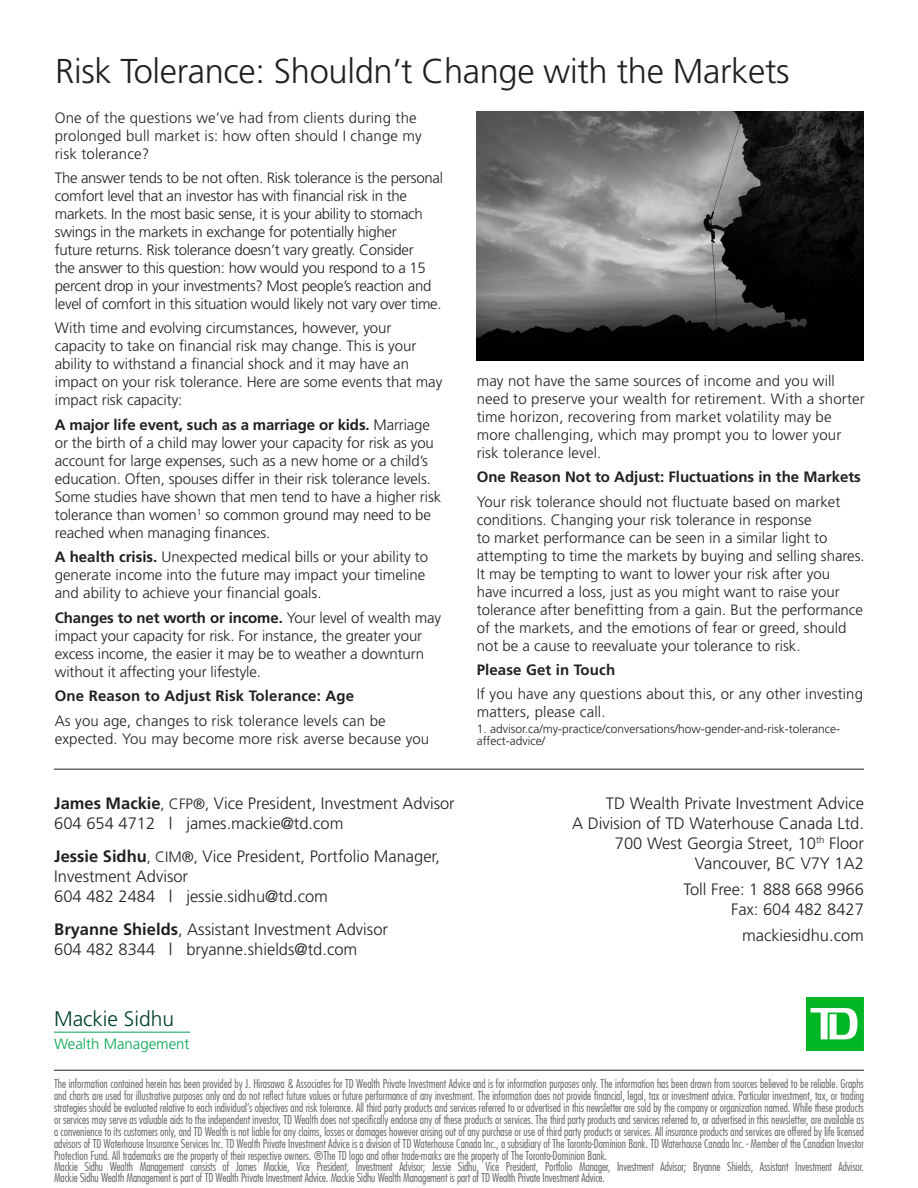
<style>
.page{position:relative;width:918px;height:1188px;background:#fff}
.page>*{position:absolute;margin:0;border:0;box-sizing:border-box;transform-origin:0 0}
.headline{font:300 34.5px "Frutiger";letter-spacing:-.01em;color:#231f20}
.t1{font:300 21px "Frutiger";color:#004026}
.t2{font:300 16.5px "Frutiger";color:#231f20}
.Body_text{font:300 15px/18px "Frutiger";letter-spacing:-.005em;color:#231f20}
.Body_text-2{font:700 15px "Frutiger";color:#231f20}
.t3{font:300 15px "Frutiger";color:#00a54f}
.t4{font:300 condensed 12px/12px "Futura";letter-spacing:-.01em;color:#636366;text-align:justify}
.Body_text-3{font:300 12px/12px "Frutiger";color:#231f20}
.s1{font-weight:700}
.s2{font-size:15px}
</style>
<div class="page">
<img style="left:806px;top:997px;width:58px;height:53px">
<hr style="left:54px;top:1032px;width:136px;height:1px;background:#00a54f">
<hr style="left:54px;top:1070px;width:810px;height:1px;background:#231f20">
<hr style="left:54px;top:769px;width:810px;height:1px;background:#231f20">
<img style="left:477px;top:111px;width:387px;height:250px">
<p class="headline" style="left:55px;top:52px;width:736px">Risk Tolerance: Shouldn’t Change with the Markets</p>
<p class="Body_text" style="left:55px;top:108px;width:368px">One of the questions we’ve had from clients during the prolonged bull market is: how often should I change my risk tolerance?</p>
<p class="Body_text" style="left:55px;top:169px;width:390px">The answer tends to be not often. Risk tolerance is the personal comfort level that an investor has with financial risk in the markets. In the most basic sense, it is your ability to stomach swings in the markets in exchange for potentially higher<br>future returns. Risk tolerance doesn’t vary greatly. Consider<br>the answer to this question: how would you respond to a 15 percent drop in your investments? Most people’s reaction and level of comfort in this situation would likely not vary over time.</p>
<p class="Body_text" style="left:55px;top:319px;width:389px">With time and evolving circumstances, however, your capacity to take on financial risk may change. This is your ability to withstand a financial shock and it may have an impact on your risk tolerance. Here are some events that may impact risk capacity:</p>
<p class="Body_text" style="left:55px;top:416px;width:388px"><span class="s1">A major life event, such as a marriage or kids.</span> Marriage or the birth of a child may lower your capacity for risk as you account for large expenses, such as a new home or a child’s education. Often, spouses differ in their risk tolerance levels.<br>Some studies have shown that men tend to have a higher risk tolerance than women<sup>1</sup> so common ground may need to be reached when managing finances.</p>
<p class="Body_text" style="left:55px;top:548px;width:375px"><span class="s1">A health crisis.</span> Unexpected medical bills or your ability to generate income into the future may impact your timeline and ability to achieve your financial goals.</p>
<p class="Body_text" style="left:55px;top:609px;width:388px"><span class="s1">Changes to net worth or income.</span> Your level of wealth may impact your capacity for risk. For instance, the greater your excess income, the easier it may be to weather a downturn without it affecting your lifestyle.</p>
<p class="Body_text-2" style="left:55px;top:687px;width:301px">One Reason to Adjust Risk Tolerance: Age</p>
<p class="Body_text" style="left:55px;top:712px;width:376px">As you age, changes to risk tolerance levels can be expected. You may become more risk averse because you</p>
<p class="Body_text" style="left:477px;top:371px;width:390px">may not have the same sources of income and you will need to preserve your wealth for retirement. With a shorter time horizon, recovering from market volatility may be more challenging, which may prompt you to lower your risk tolerance level.</p>
<p class="Body_text-2" style="left:477px;top:468px;width:386px">One Reason Not to Adjust: Fluctuations in the Markets</p>
<p class="Body_text" style="left:477px;top:492px;width:390px">Your risk tolerance should not fluctuate based on market conditions. Changing your risk tolerance in response<br>to market performance can be seen in a similar light to attempting to time the markets by buying and selling shares.<br>It may be tempting to want to lower your risk after you<br>have incurred a loss, just as you might want to raise your tolerance after benefitting from a gain. But the performance of the markets, and the emotions of fear or greed, should not be a cause to reevaluate your tolerance to risk.</p>
<p class="Body_text-2" style="left:477px;top:661px;width:140px">Please Get in Touch</p>
<p class="Body_text" style="left:477px;top:685px;width:388px">If you have any questions about this, or any other investing matters, please call.</p>
<p class="Body_text-3" style="left:477px;top:723px;width:365px">1. advisor.ca/my-practice/conversations/how-gender-and-risk-tolerance&shy;affect-advice/</p>
<p class="t2" style="left:54px;top:794px;width:402px"><span class="s1">James Mackie</span><span class="s2">, CFP®,</span> Vice President, Investment Advisor</p>
<p class="t2" style="left:54px;top:814px;width:291px">604 654 4712 | james.mackie@td.com</p>
<p class="t2" style="left:54px;top:847px;width:387px"><span class="s1">Jessie Sidhu</span><span class="s2">, CIM®,</span> Vice President, Portfolio Manager,</p>
<p class="t2" style="left:54px;top:867px;width:135px">Investment Advisor</p>
<p class="t2" style="left:54px;top:887px;width:275px">604 482 2484 | jessie.sidhu@td.com</p>
<p class="t2" style="left:54px;top:920px;width:335px"><span class="s1">Bryanne Shields</span>, Assistant Investment Advisor</p>
<p class="t2" style="left:54px;top:940px;width:304px">604 482 8344 | bryanne.shields@td.com</p>
<p class="t1" style="left:54px;top:1006px;width:122px">Mackie Sidhu</p>
<p class="t3" style="left:54px;top:1035px;width:137px">Wealth Management</p>
<p class="t2" style="left:606px;top:794px;width:260px">TD Wealth Private Investment Advice</p>
<p class="t2" style="left:572px;top:814px;width:293px">A Division of TD Waterhouse Canada Ltd.</p>
<p class="t2" style="left:615px;top:834px;width:251px">700 West Georgia Street, 10<sup>th</sup> Floor</p>
<p class="t2" style="left:695px;top:854px;width:171px">Vancouver, BC V7Y 1A2</p>
<p class="t2" style="left:684px;top:880px;width:182px">Toll Free: 1 888 668 9966</p>
<p class="t2" style="left:731px;top:900px;width:134px">Fax: 604 482 8427</p>
<p class="t2" style="left:742px;top:926px;width:123px">mackiesidhu.com</p>
<p class="t4" style="left:54px;top:1077px;width:812px">The information contained herein has been provided by J. Hirasawa &amp; Associates for TD Wealth Private Investment Advice and is for information purposes only. The information has been drawn from sources believed to be reliable. Graphs and charts are used for illustrative purposes only and do not reflect future values or future performance of any investment. The information does not provide financial, legal, tax or investment advice. Particular investment, tax, or trading strategies should be evaluated relative to each individual’s objectives and risk tolerance. All third party products and services referred to or advertised in this newsletter are sold by the company or organization named. While these products or services may serve as valuable aids to the independent investor, TD Wealth does not specifically endorse any of these products or services. The third party products and services referred to, or advertised in this newsletter, are available as a convenience to its customers only, and TD Wealth is not liable for any claims, losses or damages however arising out of any purchase or use of third party products or services. All insurance products and services are offered by life licensed advisors of TD Waterhouse Insurance Services Inc. TD Wealth Private Investment Advice is a division of TD Waterhouse Canada Inc., a subsidiary of The Toronto-Dominion Bank. TD Waterhouse Canada Inc. - Member of the Canadian Investor Protection Fund. All trademarks are the property of their respective owners. ®The TD logo and other trade-marks are the property of The Toronto-Dominion Bank.</p>
<p class="t4" style="left:54px;top:1161px;width:812px">Mackie Sidhu Wealth Management consists of James Mackie, Vice President, Investment Advisor; Jessie Sidhu, Vice President, Portfolio Manager, Investment Advisor; Bryanne Shields, Assistant Investment Advisor.</p>
<p class="t4" style="left:54px;top:1172px;width:553px">Mackie Sidhu Wealth Management is part of TD Wealth Private Investment Advice. Mackie Sidhu Wealth Management is part of TD Wealth Private Investment Advice.</p>
</div>
